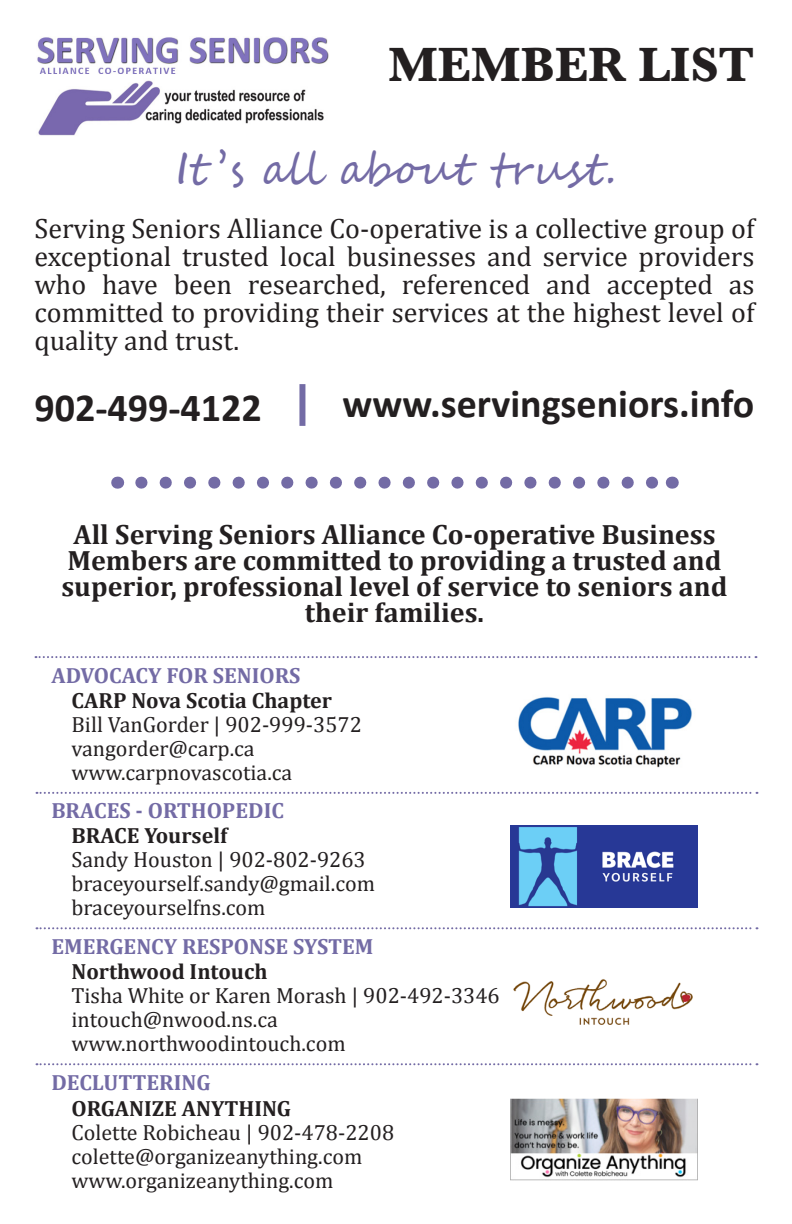
<style>
.page{position:relative;width:792px;height:1224px;background:#fff}
.page>*{position:absolute;margin:0;border:0;box-sizing:border-box;transform-origin:0 0}
.t1{font:700 50px "Baskerville";color:#231f20}
.t2{font:44px "Segoe Script";color:#736ba5}
.t3{font:700 40px "Calibri";color:#231f20}
.t4{font:28px/28px "Cambria";color:#231f20;text-align:justify}
.t5{font:700 28px/26px "Cambria";color:#231f20;text-align:center}
.t6{font:22px/24px "Cambria";color:#231f20}
.t7{font:700 22px "Cambria";color:#736ba5}
.t8{font:700 22px "Cambria";color:#231f20}
</style>
<div class="page">
<img style="left:37px;top:37px;width:292px;height:99px">
<div style="left:299px;top:384px;width:6px;height:42px;background:#736ba5"></div>
<svg style="left:36px;top:656px;width:721px;height:2px"></svg>
<img style="left:518px;top:697px;width:174px;height:71px">
<svg style="left:36px;top:792px;width:721px;height:2px"></svg>
<svg style="left:36px;top:927px;width:721px;height:2px"></svg>
<svg style="left:36px;top:1063px;width:721px;height:2px"></svg>
<img style="left:511px;top:826px;width:187px;height:81px">
<img style="left:513px;top:979px;width:180px;height:46px">
<img style="left:511px;top:1098px;width:187px;height:83px">
<svg style="left:141px;top:477px;width:517px;height:12px"></svg>
<svg style="left:117px;top:477px;width:1px;height:12px"></svg>
<svg style="left:672px;top:477px;width:1px;height:12px"></svg>
<p class="t1" style="left:388px;top:30px;width:368px">MEMBER LIST</p>
<p class="t2" style="left:175px;top:133px;width:443px">It ’s all about trust.</p>
<p class="t4" style="left:34px;top:215px;width:722px">Serving Seniors Alliance Co-operative is a collective group of exceptional trusted local businesses and service providers who have been researched, referenced and accepted as committed to providing their services at the highest level of quality and trust.</p>
<p class="t3" style="left:34px;top:382px;width:229px">902-499-4122</p>
<p class="t3" style="left:343px;top:379px;width:413px">www.servingseniors.info</p>
<p class="t5" style="left:61px;top:520px;width:668px">All Serving Seniors Alliance Co-operative Business Members are committed to providing a trusted and superior, professional level of service to seniors and their families.</p>
<p class="t7" style="left:51px;top:660px;width:251px">ADVOCACY FOR SENIORS</p>
<p class="t8" style="left:72px;top:684px;width:262px">CARP Nova Scotia Chapter</p>
<p class="t6" style="left:72px;top:712px;width:292px">Bill VanGorder | 902-999-3572</p>
<p class="t6" style="left:72px;top:736px;width:185px">vangorder@carp.ca</p>
<p class="t6" style="left:72px;top:760px;width:222px">www.carpnovascotia.ca</p>
<p class="t7" style="left:51px;top:795px;width:234px">BRACES - ORTHOPEDIC</p>
<p class="t8" style="left:72px;top:820px;width:157px">BRACE Yourself</p>
<p class="t6" style="left:72px;top:847px;width:296px">Sandy Houston | 902-802-9263</p>
<p class="t6" style="left:72px;top:871px;width:305px">braceyourself.sandy@gmail.com</p>
<p class="t6" style="left:72px;top:895px;width:196px">braceyourselfns.com</p>
<p class="t7" style="left:51px;top:931px;width:324px">EMERGENCY RESPONSE SYSTEM</p>
<p class="t8" style="left:72px;top:956px;width:197px">Northwood Intouch</p>
<p class="t6" style="left:72px;top:984px;width:430px">Tisha White or Karen Morash | 902-492-3346</p>
<p class="t6" style="left:72px;top:1008px;width:208px">intouch@nwood.ns.ca</p>
<p class="t6" style="left:72px;top:1032px;width:276px">www.northwoodintouch.com</p>
<p class="t7" style="left:51px;top:1067px;width:161px">DECLUTTERING</p>
<p class="t8" style="left:72px;top:1093px;width:221px">ORGANIZE ANYTHING</p>
<p class="t6" style="left:72px;top:1120px;width:324px">Colette Robicheau | 902-478-2208 colette@organizeanything.com</p>
<p class="t6" style="left:72px;top:1168px;width:263px">www.organizeanything.com</p>
</div>
